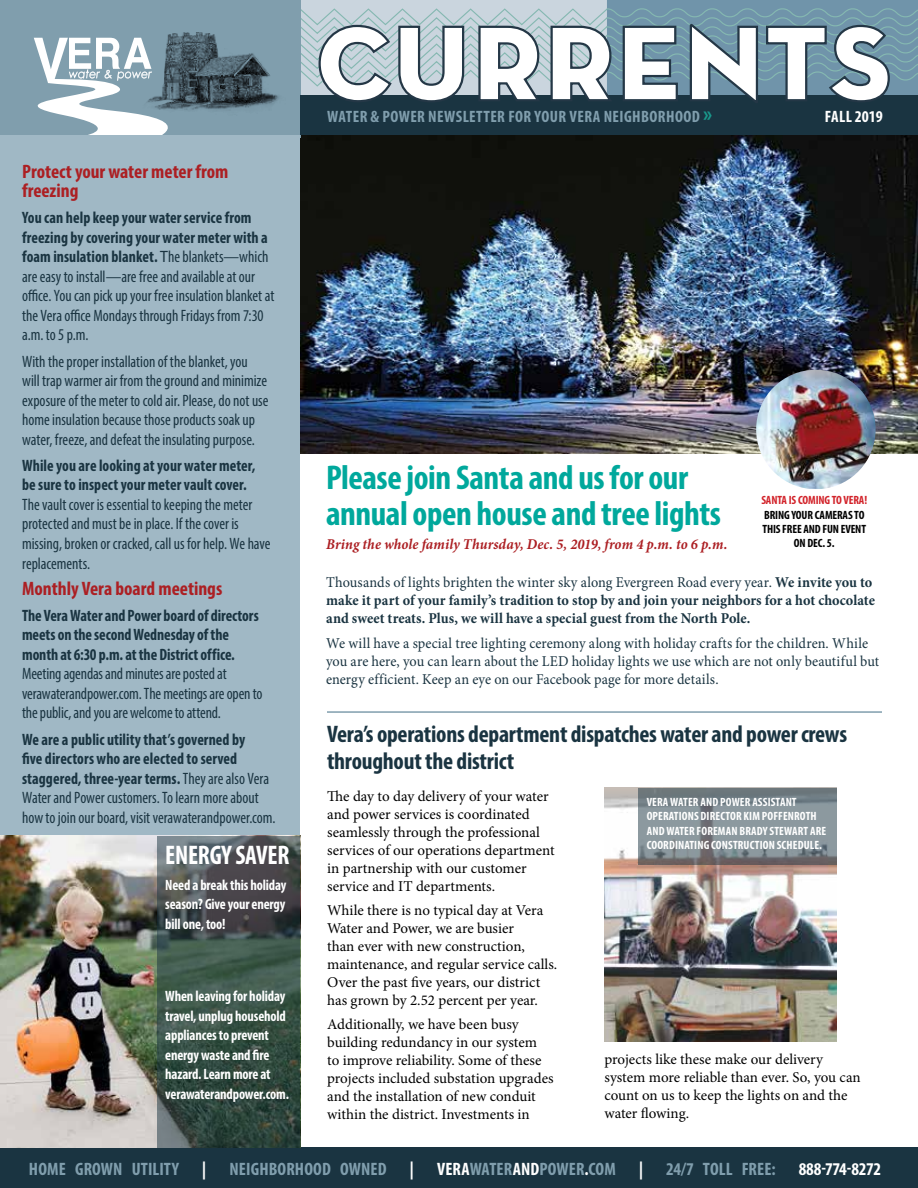
<style>
.page{position:relative;width:918px;height:1188px;background:#fff}
.page>*{position:absolute;margin:0;border:0;box-sizing:border-box;transform-origin:0 0}
.t1{font:700 condensed 34.5px/36px "Myriad Pro";letter-spacing:-.015em;color:#00a89c}
.t2{font:700 condensed 27px "Myriad Pro";letter-spacing:-.01em;color:#fff;scale:.95 1}
.t3{font:700 condensed 24px/27px "Myriad Pro";letter-spacing:-.01em;color:#1a3441}
.t4{font:700 condensed 19.5px/19.5px "Myriad Pro";color:#ac1f23}
.t5{font:700 condensed 18px "Myriad Pro";letter-spacing:.005em;color:#809ead}
.t6{font:700 condensed 18px "Myriad Pro";letter-spacing:-.015em;color:#fff}
.t7{font:condensed 16.5px/19.5px "Myriad Pro";color:#1a3441;scale:.95 1}
.t8{font:700 condensed 16.5px/19.5px "Myriad Pro";letter-spacing:-.005em;color:#1a3441;scale:.95 1}
.t9{font:700 condensed 16.5px "Myriad Pro";letter-spacing:.025em;color:#809ead}
.t10{font:700 condensed 16.5px "Myriad Pro";color:#fff}
.t11{font:15px/18px "Minion Pro";color:#000}
.t12{font:700 15px/18px "Minion Pro";color:#1a3441;scale:.95 1}
.t13{font:15px/18px "Minion Pro";letter-spacing:.005em;color:#1a3441;scale:.95 1}
.t14{font:700 condensed 15px/19.5px "Myriad Pro";letter-spacing:-.01em;color:#fff;text-align:justify;scale:.95 1}
.t15{font:italic 700 15px "Minion Pro";letter-spacing:.005em;color:#ac1f23;scale:.95 1}
.t16{font:700 condensed 12px/14.4px "Myriad Pro";letter-spacing:.01em;color:#fff}
.t17{font:700 condensed 12px/14.4px "Myriad Pro";letter-spacing:-.01em;color:#000;text-align:center}
.t18{font:700 condensed 12px "Myriad Pro";letter-spacing:-.01em;color:#d2232a}
.s1{font-weight:700}
.s2{font-stretch:normal}
.s3{font-size:22.5px;color:#19988b}
.s4{font-weight:400}
.s5{color:#fff}
</style>
<div class="page">
<img style="left:300px;top:135px;width:618px;height:319px">
<div style="left:0;top:0;width:300px;height:137px;background:#809ead"></div>
<svg style="left:34px;top:32px;width:245px;height:103px"></svg>
<div style="left:0;top:135px;width:300px;height:1053px;background:#a0b8c5"></div>
<div style="left:0;top:1148px;width:918px;height:40px;background:#1a3441"></div>
<svg style="left:300px;top:0;width:618px;height:95px;background:#98b3c0"></svg>
<div style="left:300px;top:95px;width:618px;height:40px;background:#1a3441"></div>
<svg style="left:317px;top:21px;width:574px;height:80px"></svg>
<hr style="left:327px;top:711px;width:555px;height:2px;background:#809ead">
<img style="left:0;top:836px;width:158px;height:312px">
<img style="left:604px;top:788px;width:232px;height:254px">
<svg style="left:638px;top:788px;width:198px;height:77px;background:#7e888e"></svg>
<svg style="left:158px;top:836px;width:142px;height:312px;background:#3f504a"></svg>
<img style="left:756px;top:370px;width:120px;height:119px">
<p class="t4" style="left:22px;top:161px;width:208px">Protect your water meter from freezing</p>
<p class="t7" style="left:22px;top:208px;width:267px"><span class="s1">You can help keep your water service from freezing by covering your water meter with a foam insulation blanket.</span> <span class="s2">T</span>he blankets—which are easy to install—are free and available at our office. You can pick up your free insulation blanket at the Vera office Mondays through Fridays from 7:30 a.m. to 5 p.m.</p>
<p class="t7" style="left:22px;top:351px;width:261px">With the proper installation of the blanket, you will trap warmer air from the ground and minimize exposure of the meter to cold air. Please, do not use home insulation because those products soak up water, freeze, and defeat the insulating purpose.</p>
<p class="t8" style="left:22px;top:455px;width:247px">While you are looking at your water meter, be sure to inspect your meter vault cover.</p>
<p class="t7" style="left:22px;top:495px;width:263px">The vault cover is essential to keeping the meter protected and must be in place. If the cover is missing, broken or cracked, call us for help. We have replacements.</p>
<p class="t4" style="left:22px;top:578px;width:202px">Monthly Vera board meetings</p>
<p class="t8" style="left:22px;top:605px;width:251px">The Vera Water and Power board of directors meets on the second Wednesday of the month at 6:30 p.m. at the District office.</p>
<p class="t7" style="left:22px;top:664px;width:255px">Meeting agendas and minutes are posted at verawaterandpower.com. The meetings are open to the public, and you are welcome to attend.</p>
<p class="t7" style="left:22px;top:729px;width:268px"><span class="s1">We are a public utility that’s governed by<br>five directors who are elected to served staggered, three-year terms.</span> They are also Vera Water and Power customers. To learn more about how to join our board, visit verawaterandpower.com.</p>
<h2 class="t2" style="left:165px;top:838px;width:132px">ENERGY SAVER</h2>
<p class="t14" style="left:165px;top:875px;width:129px">Need a break this holiday season? Give your energy bill one, too!</p>
<p class="t14" style="left:165px;top:986px;width:132px;text-align:left">When leaving for holiday travel, unplug household appliances to prevent energy waste and fire hazard. Learn more at verawaterandpower.com.</p>
<p class="t9" style="left:327px;top:106px;width:386px">WATER &amp; POWER NEWSLETTER FOR YOUR VERA NEIGHBORHOOD <span class="s3">»</span></p>
<p class="t10" style="left:825px;top:106px;width:59px">FALL 2019</p>
<h1 class="t1" style="left:326px;top:458px;width:397px">Please join Santa and us for our annual open house and tree lights</h1>
<p class="t15" style="left:326px;top:534px;width:424px">Bring the whole family Thursday, Dec. 5, 2019, from 4 p.m. to 6 p.m.</p>
<p class="t18" style="left:761px;top:493px;width:107px">SANTA IS COMING TO VERA!</p>
<p class="t17" style="left:762px;top:507px;width:105px">BRING YOUR CAMERAS TO<br>THIS FREE AND FUN EVENT<br>ON DEC. 5.</p>
<p class="t12" style="left:326px;top:573px;width:579px"><span class="s4">Thousands of lights brighten the winter sky along Evergreen Road every year.</span> We invite you to make it part of your family’s tradition to stop by and join your neighbors for a hot chocolate and sweet treats. Plus, we will have a special guest from the North Pole.</p>
<p class="t13" style="left:326px;top:634px;width:584px">We will have a special tree lighting ceremony along with holiday crafts for the children. While you are here, you can learn about the LED holiday lights we use which are not only beautiful but energy efficient. Keep an eye on our Facebook page for more details.</p>
<h3 class="t3" style="left:327px;top:720px;width:522px">Vera’s operations department dispatches water and power crews throughout the district</h3>
<p class="t11" style="left:327px;top:787px;width:229px">The day to day delivery of your water and power services is coordinated seamlessly through the professional services of our operations department in partnership with our customer service and IT departments.</p>
<p class="t11" style="left:327px;top:901px;width:232px">While there is no typical day at Vera Water and Power, we are busier<br>than ever with new construction, maintenance, and regular service calls.<br>Over the past five years, our district has grown by 2.52 percent per year.</p>
<p class="t11" style="left:327px;top:1015px;width:228px">Additionally, we have been busy building redundancy in our system<br>to improve reliability. Some of these projects included substation upgrades and the installation of new conduit within the district. Investments in</p>
<p class="t16" style="left:647px;top:795px;width:181px">VERA WATER AND POWER ASSISTANT OPERATIONS DIRECTOR KIM POFFENROTH AND WATER FOREMAN BRADY STEWART ARE COORDINATING CONSTRUCTION SCHEDULE.</p>
<p class="t11" style="left:604px;top:1050px;width:258px">projects like these make our delivery system more reliable than ever. So, you can count on us to keep the lights on and the water flowing.</p>
<p class="t5" style="left:29px;top:1157px;width:152px">HOME GROWN UTILITY</p>
<p class="t6" style="left:202px;top:1157px;width:5px">|</p>
<p class="t5" style="left:230px;top:1157px;width:158px">NEIGHBORHOOD OWNED</p>
<p class="t6" style="left:410px;top:1157px;width:5px">|</p>
<p class="t5" style="left:437px;top:1157px;width:180px"><span class="s5">VERA</span>WATER<span class="s5">AND</span>POWER<span class="s5">.</span>COM</p>
<p class="t6" style="left:639px;top:1157px;width:5px">|</p>
<p class="t5" style="left:666px;top:1157px;width:111px">24/7 TOLL FREE:</p>
<p class="t6" style="left:799px;top:1157px;width:84px">888-774-8272</p>
</div>
